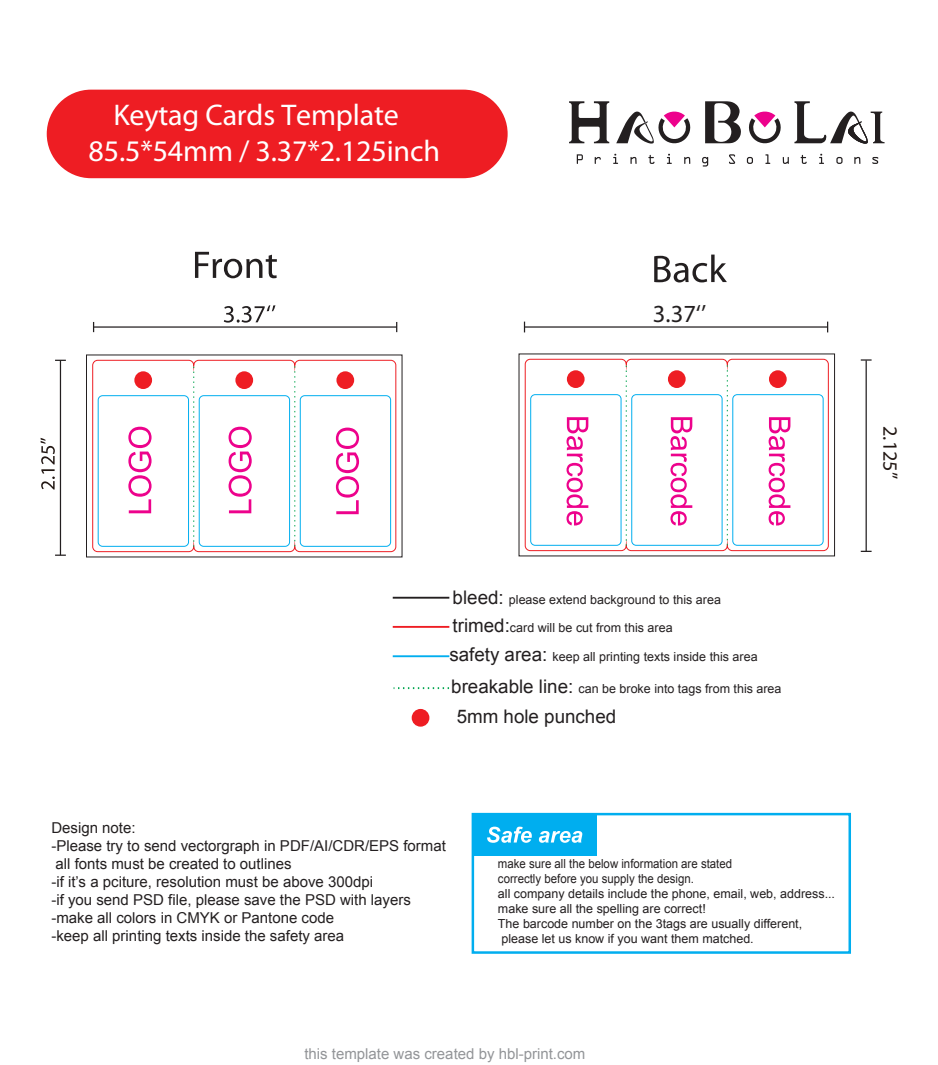
<style>
.page{position:relative;width:938px;height:1065px;background:#fff}
.page>*{position:absolute;margin:0;border:0;box-sizing:border-box;transform-origin:0 0}
.t1{font:30px/36px "Myriad";letter-spacing:-.005em;color:#fff;text-align:center}
.t2{font:24.62px "Myriad Pro";color:#231f20}
.t3{font:20.38px "Myriad";color:#221713}
.t4{font:18.75px "Arial";color:#231f20}
.t5{font:15px/18px "Arial";color:#231f20}
.t6{font:15px "Arial";color:#939598}
.t7{font:12.5px/15px "Arial";color:#231f20;scale:.92 1}
.t8{font:12.5px "Arial";color:#231f20}
.s1{font-size:18.75px}
</style>
<div class="page">
<hr style="left:94px;top:326px;width:302px;height:2px;background:#231f20">
<hr style="left:60px;top:360px;width:1px;height:195px;background:#231f20">
<hr style="left:524px;top:326px;width:303px;height:2px;background:#231f20">
<svg style="left:860px;top:359px;width:11px;height:2px"></svg>
<hr style="left:865px;top:360px;width:1px;height:192px;background:#231f20">
<svg style="left:195px;top:252px;width:82px;height:26px"></svg>
<svg style="left:654px;top:255px;width:72px;height:27px"></svg>
<svg style="left:41px;top:438px;width:14px;height:52px"></svg>
<svg style="left:224px;top:305px;width:51px;height:18px"></svg>
<hr style="left:393px;top:597px;width:56px;height:2px;background:#231f20">
<hr style="left:393px;top:626px;width:56px;height:2px;background:#ee1d23">
<hr style="left:393px;top:655px;width:56px;height:2px;background:#00aeef">
<svg style="left:92px;top:360px;width:304px;height:192px"></svg>
<div style="left:134px;top:371px;width:18px;height:18px;background:#ee1d23;border-radius:50%"></div>
<div style="left:336px;top:371px;width:18px;height:18px;background:#ee1d23;border-radius:50%"></div>
<div style="left:235px;top:371px;width:18px;height:18px;background:#ee1d23;border-radius:50%"></div>
<svg style="left:193px;top:365px;width:1px;height:182px"></svg>
<svg style="left:294px;top:364px;width:1px;height:182px"></svg>
<div style="left:98px;top:395px;width:91px;height:152px;border:1px solid #00aeef;border-radius:4px"></div>
<div style="left:300px;top:395px;width:91px;height:152px;border:1px solid #00aeef;border-radius:4px"></div>
<div style="left:199px;top:395px;width:91px;height:152px;border:1px solid #00aeef;border-radius:4px"></div>
<svg style="left:524px;top:359px;width:305px;height:192px"></svg>
<div style="left:567px;top:370px;width:17px;height:18px;background:#ee1d23;border-radius:50%"></div>
<div style="left:769px;top:370px;width:17px;height:18px;background:#ee1d23;border-radius:50%"></div>
<div style="left:668px;top:370px;width:17px;height:18px;background:#ee1d23;border-radius:50%"></div>
<svg style="left:626px;top:364px;width:1px;height:182px"></svg>
<svg style="left:727px;top:363px;width:1px;height:182px"></svg>
<div style="left:530px;top:394px;width:91px;height:152px;border:1px solid #00aeef;border-radius:4px"></div>
<div style="left:732px;top:394px;width:91px;height:152px;border:1px solid #00aeef;border-radius:4px"></div>
<div style="left:631px;top:394px;width:91px;height:152px;border:1px solid #00aeef;border-radius:4px"></div>
<svg style="left:566px;top:417px;width:22px;height:108px"></svg>
<svg style="left:670px;top:417px;width:22px;height:108px"></svg>
<svg style="left:768px;top:417px;width:22px;height:108px"></svg>
<div style="left:411px;top:709px;width:18px;height:18px;background:#ee1d23;border-radius:50%"></div>
<svg style="left:393px;top:687px;width:56px;height:2px"></svg>
<svg style="left:576px;top:154px;width:302px;height:13px"></svg>
<svg style="left:569px;top:101px;width:40px;height:42px"></svg>
<svg style="left:705px;top:101px;width:36px;height:42px"></svg>
<svg style="left:794px;top:101px;width:90px;height:43px"></svg>
<svg style="left:616px;top:111px;width:75px;height:33px"></svg>
<svg style="left:749px;top:111px;width:32px;height:33px"></svg>
<div style="left:47px;top:90px;width:460px;height:88px;background:#ee1d23;border-radius:44px"></div>
<div style="left:473px;top:814px;width:123px;height:41px;background:#00aeef"></div>
<svg style="left:487px;top:827px;width:45px;height:16px"></svg>
<svg style="left:539px;top:831px;width:43px;height:12px"></svg>
<div style="left:471px;top:813px;width:380px;height:141px;border:2px solid #00aeef"></div>
<h1 class="t1" style="left:89px;top:97px;width:353px">Keytag Cards Template<br>85.5*54mm / 3.37*2.125inch</h1>
<h2 class="t2" style="left:653px;top:300px;width:55px">3.37‘’</h2>
<p class="t8" style="left:452px;top:592px;width:270px"><span class="s1">bleed:</span> please extend background to this area</p>
<p class="t8" style="left:452px;top:620px;width:221px"><span class="s1">trimed:</span>card will be cut from this area</p>
<p class="t8" style="left:449px;top:648px;width:310px"><span class="s1">safety area:</span> keep all printing texts inside this area</p>
<p class="t8" style="left:451px;top:681px;width:332px"><span class="s1">breakable line:</span> can be broke into tags from this area</p>
<p class="t4" style="left:456px;top:704px;width:161px">5mm hole punched</p>
<p class="t5" style="left:51px;top:819px;width:396px">Design note:<br>-Please try to send vectorgraph in PDF/AI/CDR/EPS format all fonts must be created to outlines<br>-if it’s a pciture, resolution must be above 300dpi<br>-if you send PSD file, please save the PSD with layers -make all colors in CMYK or Pantone code<br>-keep all printing texts inside the safety area</p>
<p class="t7" style="left:498px;top:856px;width:368px">make sure all the below information are stated<br>correctly before you supply the design.<br>all company details include the phone, email, web, address... make sure all the spelling are correct!<br>The barcode number on the 3tags are usually different, please let us know if you want them matched.</p>
<p class="t6" style="left:304px;top:1043px;width:282px">this template was created by hbl-print.com</p>
<h3 class="t3" style="left:901px;top:426px;width:55px;rotate:90deg">2.125”</h3>
</div>
